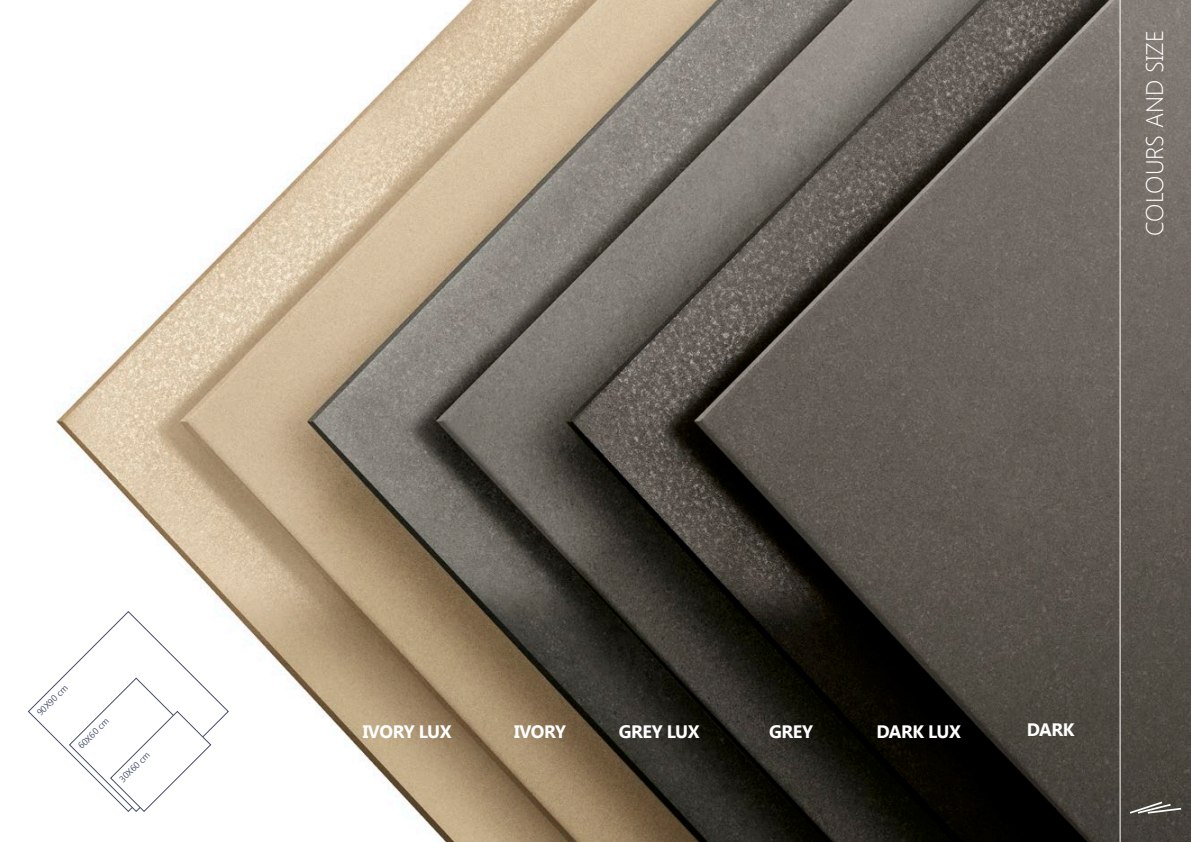
<style>
.page{position:relative;width:1191px;height:842px;background:#fff}
.page>*{position:absolute;margin:0;border:0;box-sizing:border-box;transform-origin:0 0}
.t1{font:300 24px "Segoe UI";color:#fff}
.t2{font:700 18px "Segoe UI";letter-spacing:-.025em;color:#fff}
.t3{font:9px "Segoe UI";color:#454e68}
</style>
<div class="page">
<img style="left:27px;top:0;width:1164px;height:842px">
<hr style="left:1120px;top:0;width:1px;height:842px;background:#fff">
<svg style="left:1129px;top:802px;width:52px;height:12px"></svg>
<svg style="left:28px;top:612px;width:200px;height:200px"></svg>
<p class="t3" style="left:34px;top:709px;width:41px;rotate:-45deg">90X90 cm</p>
<p class="t3" style="left:75px;top:743px;width:41px;rotate:-45deg">60X60 cm</p>
<p class="t3" style="left:116px;top:776px;width:41px;rotate:-45deg">30X60 cm</p>
<h1 class="t1" style="left:1138px;top:236px;width:207px;rotate:-90deg">COLOURS AND SIZE</h1>
<p class="t2" style="left:363px;top:718px;width:90px">IVORY LUX</p>
<p class="t2" style="left:514px;top:718px;width:54px">IVORY</p>
<p class="t2" style="left:619px;top:718px;width:82px">GREY LUX</p>
<p class="t2" style="left:769px;top:718px;width:45px">GREY</p>
<p class="t2" style="left:876px;top:718px;width:86px">DARK LUX</p>
<p class="t2" style="left:1026px;top:717px;width:49px">DARK</p>
</div>
